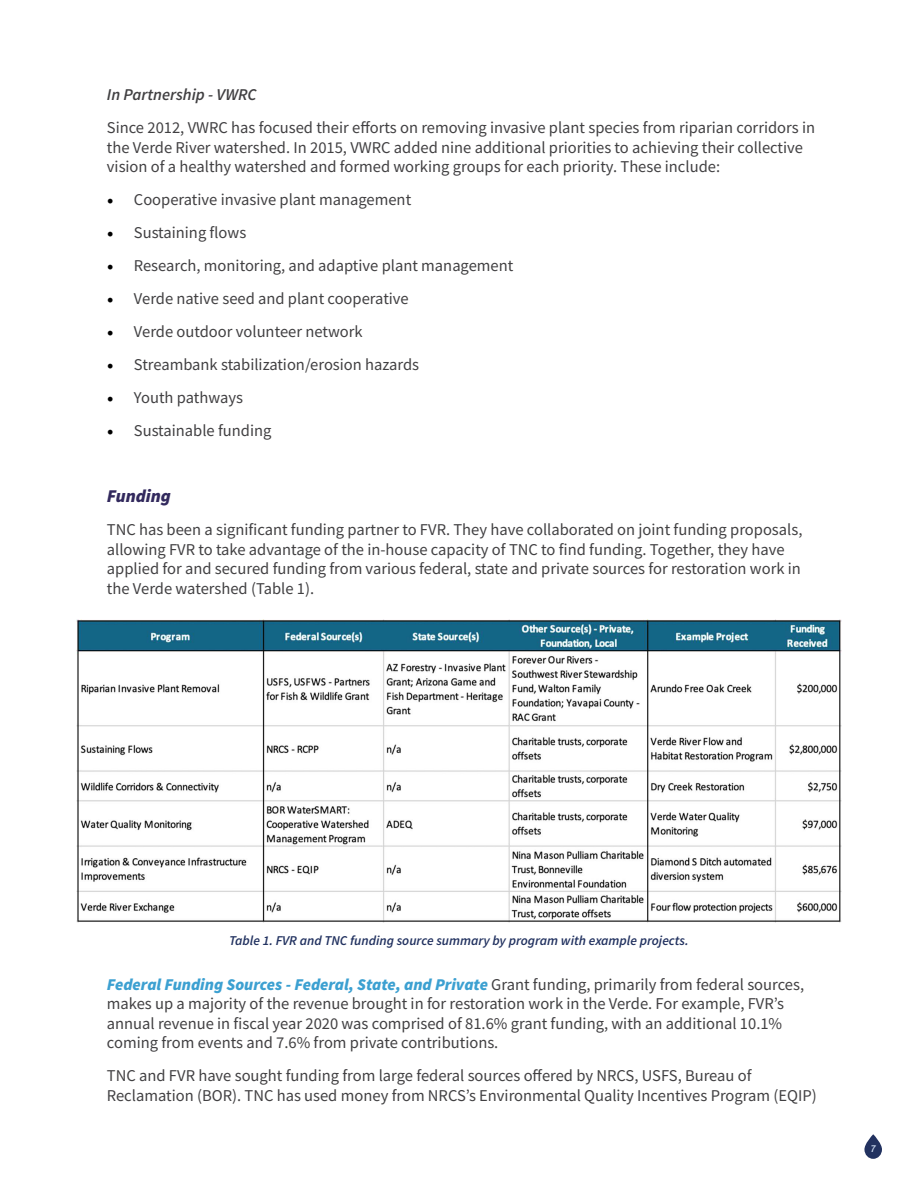
<style>
.page{position:relative;width:918px;height:1188px;background:#fff}
.page>*{position:absolute;margin:0;border:0;box-sizing:border-box;transform-origin:0 0}
.t1{font:italic 900 18px "Source Sans Pro";color:#32295d}
.t2{font:16.5px/19.5px "Source Sans Pro";color:#414042}
.t3{font:italic 600 16.5px "Source Sans Pro";color:#414042}
.t4{font:italic 600 13.5px "Source Sans Pro";color:#223260}
.t5{font:italic 600 10.5px "Source Sans Pro";color:#d1dff3}
.s1{font-family:"Minion Pro";font-size:18px;color:#000}
.s2{font-weight:900;font-style:italic;color:#3ca0d1}
</style>
<div class="page">
<svg style="left:864px;top:1134px;width:18px;height:25px"></svg>
<img style="left:77px;top:620px;width:764px;height:302px">
<p class="t3" style="left:107px;top:84px;width:151px">In Partnership - VWRC</p>
<p class="t2" style="left:107px;top:118px;width:710px">Since 2012, VWRC has focused their efforts on removing invasive plant species from riparian corridors in the Verde River watershed. In 2015, VWRC added nine additional priorities to achieving their collective vision of a healthy watershed and formed working groups for each priority. These include:</p>
<p class="t2" style="left:107px;top:190px;width:306px"><span class="s1">•</span> Cooperative invasive plant management</p>
<p class="t2" style="left:107px;top:223px;width:141px"><span class="s1">•</span> Sustaining flows</p>
<p class="t2" style="left:107px;top:256px;width:408px"><span class="s1">•</span> Research, monitoring, and adaptive plant management</p>
<p class="t2" style="left:107px;top:289px;width:303px"><span class="s1">•</span> Verde native seed and plant cooperative</p>
<p class="t2" style="left:107px;top:322px;width:257px"><span class="s1">•</span> Verde outdoor volunteer network</p>
<p class="t2" style="left:107px;top:355px;width:314px"><span class="s1">•</span> Streambank stabilization/erosion hazards</p>
<p class="t2" style="left:107px;top:388px;width:138px"><span class="s1">•</span> Youth pathways</p>
<p class="t2" style="left:107px;top:421px;width:166px"><span class="s1">•</span> Sustainable funding</p>
<p class="t1" style="left:107px;top:484px;width:65px">Funding</p>
<p class="t2" style="left:107px;top:520px;width:697px">TNC has been a significant funding partner to FVR. They have collaborated on joint funding proposals, allowing FVR to take advantage of the in-house capacity of TNC to find funding. Together, they have applied for and secured funding from various federal, state and private sources for restoration work in the Verde watershed (Table 1).</p>
<p class="t4" style="left:229px;top:932px;width:461px">Table 1. FVR and TNC funding source summary by program with example projects.</p>
<p class="t2" style="left:107px;top:974px;width:699px"><span class="s2">Federal Funding Sources - Federal, State, and Private</span> Grant funding, primarily from federal sources, makes up a majority of the revenue brought in for restoration work in the Verde. For example, FVR’s annual revenue in fiscal year 2020 was comprised of 81.6% grant funding, with an additional 10.1% coming from events and 7.6% from private contributions.</p>
<p class="t2" style="left:107px;top:1066px;width:711px">TNC and FVR have sought funding from large federal sources offered by NRCS, USFS, Bureau of<br>Reclamation (BOR). TNC has used money from NRCS’s Environmental Quality Incentives Program (EQIP)</p>
<p class="t5" style="left:871px;top:1141px;width:7px">7</p>
</div>
